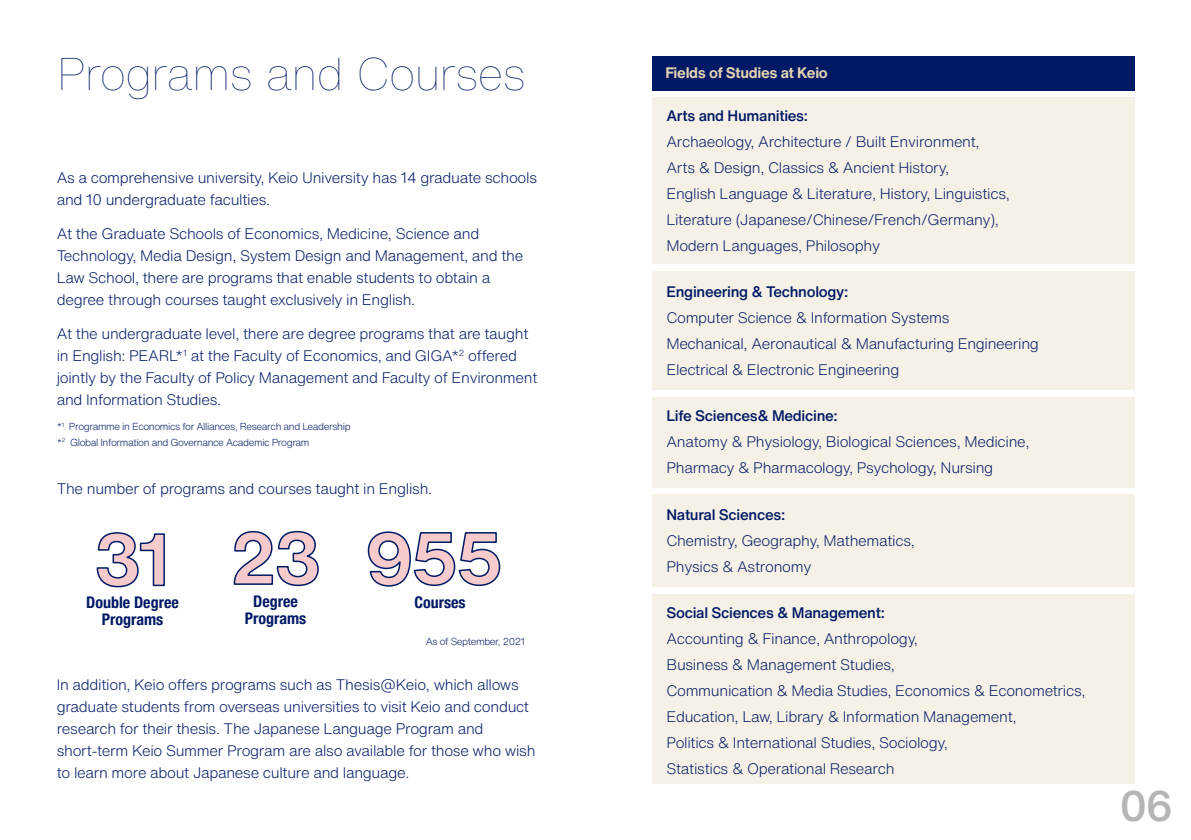
<style>
.page{position:relative;width:1191px;height:840px;background:#fff}
.page>*{position:absolute;margin:0;border:0;box-sizing:border-box;transform-origin:0 0}
.t1{font:700 72px "Helvetica Now Text";letter-spacing:-.04em;color:#f7cbcb}
.t2{font:100 45px "Helvetica Now Text";letter-spacing:-.02em;color:#001965}
.t3{font:500 42px "Helvetica Now Text";color:#b5b5b6}
.t4{font:700 condensed 16px/17px "Helvetica Neue";color:#001965;text-align:center}
.t5{font:300 15px/26px "Helvetica Now Text";letter-spacing:-.02em;color:#001965}
.t6{font:500 15px "Helvetica Now Text";letter-spacing:-.02em;color:#001965}
.t7{font:700 15px "Helvetica Now Text";letter-spacing:-.02em;color:#e3d1b2}
.t8{font:300 10px/15.4px "Helvetica Now Text";letter-spacing:-.04em;color:#001965}
</style>
<div class="page">
<div style="left:652px;top:57px;width:482px;height:34px;background:#001965"></div>
<div style="left:652px;top:97px;width:482px;height:167px;background:#f6f1e7"></div>
<div style="left:652px;top:271px;width:482px;height:119px;background:#f6f1e7"></div>
<div style="left:652px;top:397px;width:482px;height:90px;background:#f6f1e7"></div>
<div style="left:652px;top:494px;width:482px;height:92px;background:#f6f1e7"></div>
<div style="left:652px;top:594px;width:482px;height:189px;background:#f6f1e7"></div>
<svg style="left:96px;top:532px;width:69px;height:55px"></svg>
<svg style="left:233px;top:530px;width:86px;height:56px"></svg>
<svg style="left:367px;top:531px;width:134px;height:56px"></svg>
<h2 class="t2" style="left:57px;top:41px;width:471px">Programs and Courses</h2>
<p class="t7" style="left:665px;top:61px;width:164px">Fields of Studies at Keio</p>
<p class="t5" style="left:57px;top:166px;width:482px;line-height:22px">As a comprehensive university, Keio University has 14 graduate schools and 10 undergraduate faculties.</p>
<p class="t5" style="left:57px;top:222px;width:468px;line-height:22px">At the Graduate Schools of Economics, Medicine, Science and Technology, Media Design, System Design and Management, and the Law School, there are programs that enable students to obtain a degree through courses taught exclusively in English.</p>
<p class="t5" style="left:57px;top:322px;width:482px;line-height:22px">At the undergraduate level, there are degree programs that are taught in English: PEARL*<sup>1</sup> at the Faculty of Economics, and GIGA*<sup>2</sup> offered jointly by the Faculty of Policy Management and Faculty of Environment and Information Studies.</p>
<p class="t8" style="left:57px;top:418px;width:295px">*<sup>1</sup> Programme in Economics for Alliances, Research and Leadership *<sup>2</sup> Global Information and Governance Academic Program</p>
<p class="t5" style="left:57px;top:474px;width:377px">The number of programs and courses taught in English.</p>
<h1 class="t1" style="left:94px;top:505px;width:79px">31</h1>
<p class="t4" style="left:86px;top:592px;width:94px">Double Degree<br>Programs</p>
<h1 class="t1" style="left:230px;top:504px;width:93px">23</h1>
<p class="t4" style="left:245px;top:591px;width:63px">Degree<br>Programs</p>
<h1 class="t1" style="left:365px;top:504px;width:139px">955</h1>
<p class="t4" style="left:414px;top:592px;width:53px">Courses</p>
<p class="t8" style="left:426px;top:633px;width:101px">As of September, 2021</p>
<p class="t5" style="left:57px;top:672px;width:480px;line-height:22px">In addition, Keio offers programs such as Thesis@Keio, which allows graduate students from overseas universities to visit Keio and conduct research for their thesis. The Japanese Language Program and short-term Keio Summer Program are also available for those who wish to learn more about Japanese culture and language.</p>
<p class="t6" style="left:666px;top:104px;width:143px">Arts and Humanities:</p>
<p class="t5" style="left:666px;top:128px;width:345px">Archaeology, Architecture / Built Environment, Arts &amp; Design, Classics &amp; Ancient History,<br>English Language &amp; Literature, History, Linguistics, Literature (Japanese/Chinese/French/Germany), Modern Languages, Philosophy</p>
<p class="t6" style="left:666px;top:280px;width:183px">Engineering &amp; Technology:</p>
<p class="t5" style="left:666px;top:304px;width:374px">Computer Science &amp; Information Systems<br>Mechanical, Aeronautical &amp; Manufacturing Engineering<br>Electrical &amp; Electronic Engineering</p>
<p class="t6" style="left:666px;top:404px;width:173px">Life Sciences&amp; Medicine:</p>
<p class="t5" style="left:666px;top:428px;width:365px">Anatomy &amp; Physiology, Biological Sciences, Medicine,<br>Pharmacy &amp; Pharmacology, Psychology, Nursing</p>
<p class="t6" style="left:666px;top:502px;width:120px">Natural Sciences:</p>
<p class="t5" style="left:666px;top:526px;width:250px">Chemistry, Geography, Mathematics,<br>Physics &amp; Astronomy</p>
<p class="t6" style="left:666px;top:600px;width:220px">Social Sciences &amp; Management:</p>
<p class="t5" style="left:666px;top:624px;width:420px">Accounting &amp; Finance, Anthropology,<br>Business &amp; Management Studies,<br>Communication &amp; Media Studies, Economics &amp; Econometrics, Education, Law, Library &amp; Information Management,<br>Politics &amp; International Studies, Sociology,<br>Statistics &amp; Operational Research</p>
<h3 class="t3" style="left:1119px;top:773px;width:55px">06</h3>
</div>
